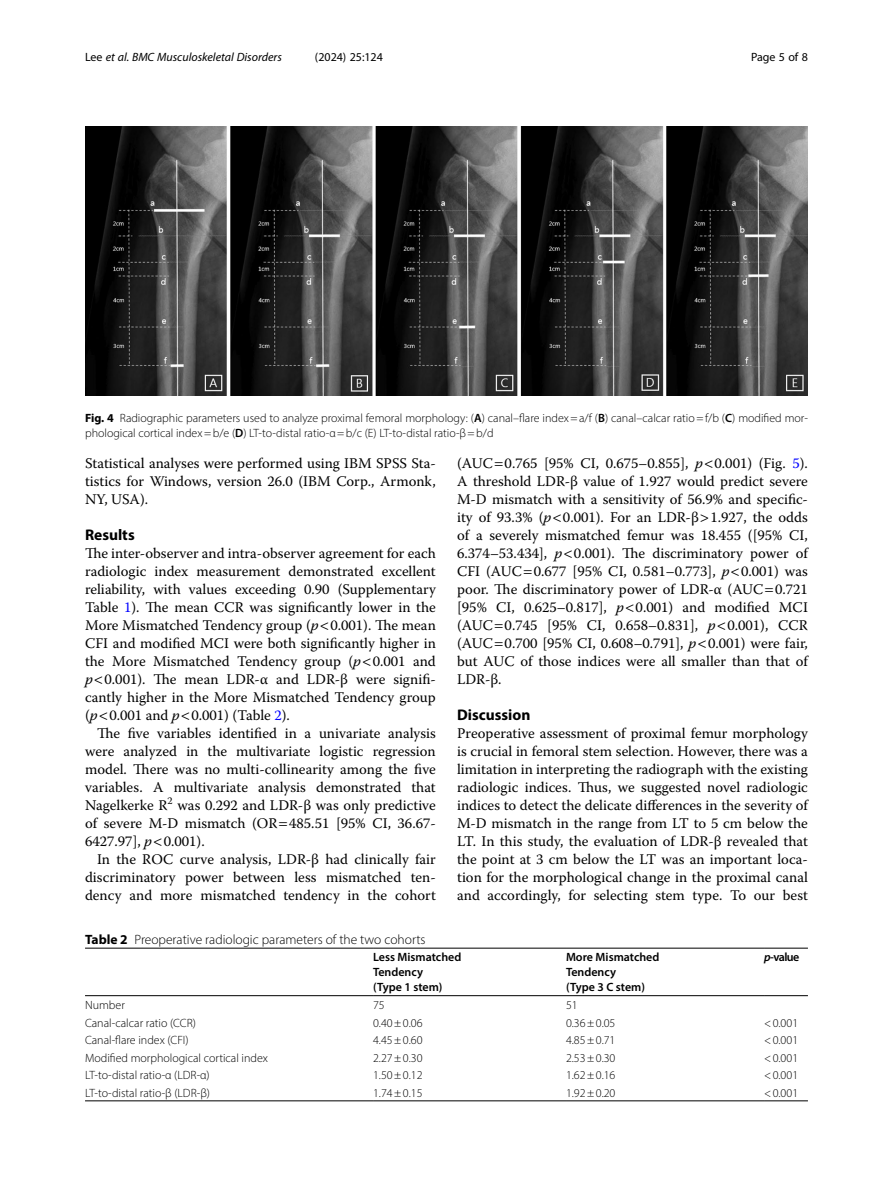
<style>
.page{position:relative;width:893px;height:1191px;background:#fff}
.page>*{position:absolute;margin:0;border:0;box-sizing:border-box;transform-origin:0 0}
.Head_1{font:700 15.45px "Myriad Pro";color:#000}
.Body_Text{font:14.7px/18px "Warnock Pro";color:#000;text-align:justify}
.Body_Text_Indent{font:14.7px/18px "Warnock Pro";color:#000;text-align:justify}
.Table_Caption{font:300 13.5px "Myriad Pro";color:#000}
.Table_Body{font:300 12px "Myriad Pro";color:#000}
.Figure_Caption{font:300 12px/15px "Myriad Pro";color:#000}
.Table_Head{font:600 12px "Myriad Pro";color:#000}
.t1{font:italic 12px "Myriad Pro";color:#000}
.t2{font:12px "Myriad Pro";color:#000}
.s1{font-style:normal}
.s2{font-weight:700}
.s3{font-weight:600}
.s4{color:#00f}
.s5{font-style:italic}
</style>
<div class="page">
<hr style="left:85px;top:995px;width:288px;height:1px;background:#000">
<hr style="left:373px;top:948px;width:193px;height:1px;background:#000">
<hr style="left:373px;top:995px;width:193px;height:1px;background:#000">
<hr style="left:566px;top:948px;width:198px;height:1px;background:#000">
<hr style="left:566px;top:995px;width:198px;height:1px;background:#000">
<hr style="left:764px;top:948px;width:44px;height:1px;background:#000">
<hr style="left:764px;top:995px;width:44px;height:1px;background:#000">
<hr style="left:85px;top:1100px;width:288px;height:1px;background:#000">
<hr style="left:373px;top:1100px;width:193px;height:1px;background:#000">
<hr style="left:566px;top:1100px;width:198px;height:1px;background:#000">
<hr style="left:764px;top:1100px;width:44px;height:1px;background:#000">
<hr style="left:85px;top:948px;width:288px;height:1px;background:#000">
<img style="left:85px;top:126px;width:723px;height:269px">
<p class="t1" style="left:85px;top:50px;width:198px"><span class="s1">Lee</span> et al. BMC Musculoskeletal Disorders</p>
<p class="t2" style="left:315px;top:50px;width:70px">(2024) 25:124</p>
<p class="t2" style="left:751px;top:50px;width:58px">Page 5 of 8</p>
<p class="Figure_Caption" style="left:85px;top:411px;width:724px"><span class="s2">Fig. 4</span> Radiographic parameters used to analyze proximal femoral morphology: (<span class="s3">A</span>) canal–flare index=a/f (<span class="s3">B</span>) canal–calcar ratio=f/b (<span class="s3">C</span>) modified mor&shy;phological cortical index=b/e (<span class="s3">D</span>) LT-to-distal ratio-α=b/c (E) LT-to-distal ratio-β=b/d</p>
<p class="Body_Text" style="left:85px;top:454px;width:352px">Statistical analyses were performed using IBM SPSS Sta&shy;tistics for Windows, version 26.0 (IBM Corp., Armonk, NY, USA).</p>
<p class="Head_1" style="left:85px;top:525px;width:51px">Results</p>
<p class="Body_Text" style="left:85px;top:544px;width:352px">The inter-observer and intra-observer agreement for each radiologic index measurement demonstrated excellent reliability, with values exceeding 0.90 (Supplementary Table <span class="s4">1</span>). The mean CCR was significantly lower in the More Mismatched Tendency group (<span class="s5">p</span> 0.001). The mean CFI and modified MCI were both significantly higher in the More Mismatched Tendency group (<span class="s5">p</span> 0.001 and <span class="s5">p</span> 0.001). The mean LDR-α and LDR-β were signifi&shy;cantly higher in the More Mismatched Tendency group (<span class="s5">p</span> 0.001 and <span class="s5">p</span> 0.001) (Table <span class="s4">2</span>).</p>
<p class="Body_Text_Indent" style="left:85px;top:724px;width:352px;text-indent:12px">The five variables identified in a univariate analysis were analyzed in the multivariate logistic regression model. There was no multi-collinearity among the five variables. A multivariate analysis demonstrated that Nagelkerke R<sup>2</sup> was 0.292 and LDR-β was only predictive of severe M-D mismatch (OR 485.51 [95% CI, 36.67- 6427.97], <span class="s5">p</span> 0.001).</p>
<p class="Body_Text_Indent" style="left:85px;top:850px;width:352px;text-indent:12px">In the ROC curve analysis, LDR-β had clinically fair discriminatory power between less mismatched ten&shy;dency and more mismatched tendency in the cohort</p>
<p class="Body_Text_Indent" style="left:457px;top:454px;width:352px">(AUC 0.765 [95% CI, 0.675–0.855], <span class="s5">p</span> 0.001) (Fig. <span class="s4">5</span>).<br>A threshold LDR-β value of 1.927 would predict severe M-D mismatch with a sensitivity of 56.9% and specific&shy;ity of 93.3% (<span class="s5">p</span> 0.001). For an LDR-β 1.927, the odds of a severely mismatched femur was 18.455 ([95% CI, 6.374–53.434], <span class="s5">p</span> 0.001). The discriminatory power of CFI (AUC 0.677 [95% CI, 0.581–0.773], <span class="s5">p</span> 0.001) was poor. The discriminatory power of LDR-α (AUC 0.721 [95% CI, 0.625–0.817], <span class="s5">p</span> 0.001) and modified MCI (AUC 0.745 [95% CI, 0.658–0.831], <span class="s5">p</span> 0.001), CCR (AUC 0.700 [95% CI, 0.608–0.791], <span class="s5">p</span> 0.001) were fair, but AUC of those indices were all smaller than that of LDR-β.</p>
<p class="Head_1" style="left:457px;top:705px;width:75px">Discussion</p>
<p class="Body_Text" style="left:457px;top:724px;width:352px">Preoperative assessment of proximal femur morphology is crucial in femoral stem selection. However, there was a limitation in interpreting the radiograph with the existing radiologic indices. Thus, we suggested novel radiologic indices to detect the delicate differences in the severity of M-D mismatch in the range from LT to 5 cm below the LT. In this study, the evaluation of LDR-β revealed that the point at 3 cm below the LT was an important loca&shy;tion for the morphological change in the proximal canal and accordingly, for selecting stem type. To our best</p>
<p class="Table_Caption" style="left:85px;top:931px;width:342px"><span class="s2">Table 2</span> Preoperative radiologic parameters of the two cohorts</p>
<p class="Table_Head" style="left:373px;top:949px;width:90px">Less Mismatched</p>
<p class="Table_Head" style="left:373px;top:964px;width:52px">Tendency</p>
<p class="Table_Head" style="left:373px;top:979px;width:71px">(Type 1 stem)</p>
<p class="Table_Head" style="left:566px;top:949px;width:95px">More Mismatched</p>
<p class="Table_Head" style="left:566px;top:964px;width:52px">Tendency</p>
<p class="Table_Head" style="left:566px;top:979px;width:81px">(Type 3 C stem)</p>
<p class="Table_Head" style="left:764px;top:949px;width:37px"><span class="s5">p</span>-value</p>
<p class="Table_Body" style="left:85px;top:997px;width:41px">Number</p>
<p class="Table_Body" style="left:373px;top:997px;width:13px">75</p>
<p class="Table_Body" style="left:566px;top:997px;width:13px">51</p>
<p class="Table_Body" style="left:85px;top:1015px;width:112px">Canal-calcar ratio (CCR)</p>
<p class="Table_Body" style="left:373px;top:1015px;width:51px">0.40±0.06</p>
<p class="Table_Body" style="left:566px;top:1015px;width:51px">0.36±0.05</p>
<p class="Table_Body" style="left:764px;top:1015px;width:36px">&lt;0.001</p>
<p class="Table_Body" style="left:85px;top:1032px;width:105px">Canal-flare index (CFI)</p>
<p class="Table_Body" style="left:373px;top:1032px;width:51px">4.45±0.60</p>
<p class="Table_Body" style="left:566px;top:1032px;width:51px">4.85±0.71</p>
<p class="Table_Body" style="left:764px;top:1032px;width:36px">&lt;0.001</p>
<p class="Table_Body" style="left:85px;top:1050px;width:184px">Modified morphological cortical index</p>
<p class="Table_Body" style="left:373px;top:1050px;width:51px">2.27±0.30</p>
<p class="Table_Body" style="left:566px;top:1050px;width:51px">2.53±0.30</p>
<p class="Table_Body" style="left:764px;top:1050px;width:36px">&lt;0.001</p>
<p class="Table_Body" style="left:85px;top:1067px;width:126px">LT-to-distal ratio-α (LDR-α)</p>
<p class="Table_Body" style="left:373px;top:1067px;width:51px">1.50±0.12</p>
<p class="Table_Body" style="left:566px;top:1067px;width:51px">1.62±0.16</p>
<p class="Table_Body" style="left:764px;top:1067px;width:36px">&lt;0.001</p>
<p class="Table_Body" style="left:85px;top:1085px;width:126px">LT-to-distal ratio-β (LDR-β)</p>
<p class="Table_Body" style="left:373px;top:1085px;width:51px">1.74±0.15</p>
<p class="Table_Body" style="left:566px;top:1085px;width:51px">1.92±0.20</p>
<p class="Table_Body" style="left:764px;top:1085px;width:36px">&lt;0.001</p>
</div>
